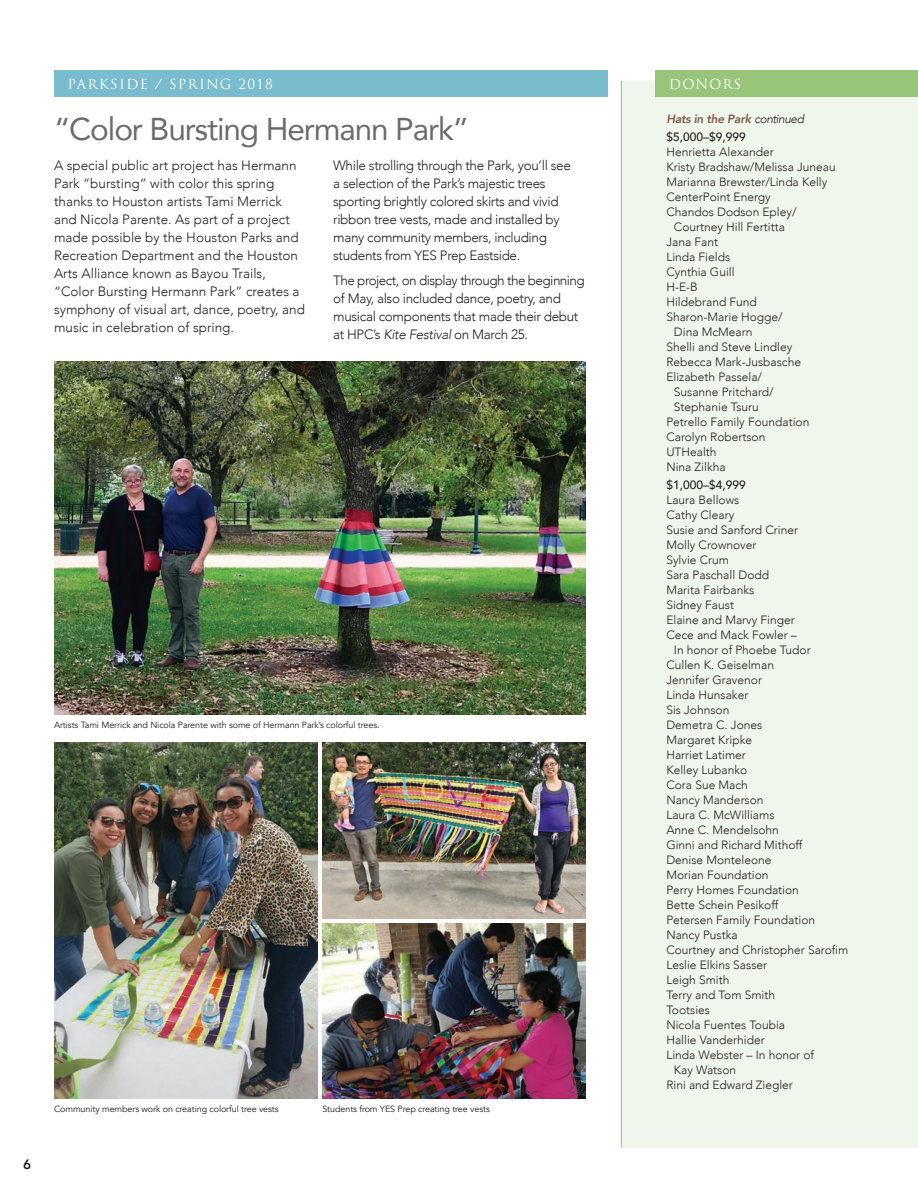
<style>
.page{position:relative;width:918px;height:1188px;background:#fff}
.page>*{position:absolute;margin:0;border:0;box-sizing:border-box;transform-origin:0 0}
.t1{font:31.5px "Avenir";letter-spacing:-.035em;color:#6b6b6e}
.t2{font:300 13.5px/18px "Avenir";letter-spacing:-.025em;color:#231f20}
.t3{font:300 13.5px/18px "Avenir";color:#231f20}
.t4{font:13.5px "Trajan Pro";letter-spacing:.09em;color:#fff}
.Donor_Category{font:800 13.5px "Avenir";color:#231f20}
.List_Donor_Style{font:300 12px/15px "Avenir";color:#231f20}
.List_Donor_Style-2{font:500 12px "Avenir";color:#231f20}
.Donor_Category-2{font:italic 800 12px "Avenir";letter-spacing:-.025em;color:#805f4e}
.t5{font:9px "Avenir";letter-spacing:-.01em;color:#231f20}
.s1{font-style:italic}
.s2{font-weight:300;color:#231f20}
</style>
<div class="page">
<div style="left:54px;top:71px;width:554px;height:26px;background:#78bcce"></div>
<div style="left:621px;top:81px;width:297px;height:1067px;background:#eff6eb"></div>
<div style="left:655px;top:71px;width:263px;height:26px;background:#99c57b"></div>
<hr style="left:621px;top:81px;width:1px;height:1067px;background:#99c57b">
<img style="left:54px;top:361px;width:531px;height:353px">
<img style="left:54px;top:743px;width:263px;height:356px">
<img style="left:322px;top:923px;width:263px;height:176px">
<img style="left:322px;top:743px;width:263px;height:175px">
<p class="t4" style="left:68px;top:75px;width:207px">PARKSIDE / SPRING 2018</p>
<p class="t1" style="left:54px;top:103px;width:417px">“Color Bursting Hermann Park”</p>
<p class="t3" style="left:54px;top:156px;width:252px">A special public art project has Hermann Park “bursting” with color this spring thanks to Houston artists Tami Merrick and Nicola Parente. As part of a project made possible by the Houston Parks and Recreation Department and the Houston Arts Alliance known as Bayou Trails, “Color Bursting Hermann Park” creates a symphony of visual art, dance, poetry, and music in celebration of spring.</p>
<p class="t2" style="left:333px;top:156px;width:239px">While strolling through the Park, you’ll see a selection of the Park’s majestic trees sporting brightly colored skirts and vivid ribbon tree vests, made and installed by many community members, including students from YES Prep Eastside.</p>
<p class="t2" style="left:333px;top:271px;width:253px">The project, on display through the beginning of May, also included dance, poetry, and musical components that made their debut at HPC’s <span class="s1">Kite Festival</span> on March 25.</p>
<p class="t5" style="left:54px;top:719px;width:327px">Artists Tami Merrick and Nicola Parente with some of Hermann Park’s colorful trees.</p>
<p class="Donor_Category" style="left:23px;top:1152px;width:9px">6</p>
<p class="t5" style="left:54px;top:1104px;width:226px">Community members work on creating colorful tree vests</p>
<p class="t5" style="left:322px;top:1104px;width:169px">Students from YES Prep creating tree vests</p>
<p class="t4" style="left:669px;top:75px;width:74px">DONORS</p>
<p class="Donor_Category-2" style="left:666px;top:112px;width:139px">Hats in the Park <span class="s2">continued</span></p>
<p class="List_Donor_Style-2" style="left:666px;top:127px;width:81px">$5,000–$9,999</p>
<p class="List_Donor_Style" style="left:666px;top:145px;width:109px">Henrietta Alexander</p>
<p class="List_Donor_Style" style="left:666px;top:160px;width:171px">Kristy Bradshaw/Melissa Juneau</p>
<p class="List_Donor_Style" style="left:666px;top:175px;width:162px">Marianna Brewster/Linda Kelly</p>
<p class="List_Donor_Style" style="left:666px;top:190px;width:106px">CenterPoint Energy</p>
<p class="List_Donor_Style" style="left:666px;top:205px;width:132px;text-align:center">Chandos Dodson Epley/<br>Courtney Hill Fertitta</p>
<p class="List_Donor_Style" style="left:666px;top:235px;width:53px">Jana Fant</p>
<p class="List_Donor_Style" style="left:666px;top:250px;width:65px">Linda Fields</p>
<p class="List_Donor_Style" style="left:666px;top:265px;width:70px">Cynthia Guill</p>
<p class="List_Donor_Style" style="left:666px;top:280px;width:33px">H-E-B</p>
<p class="List_Donor_Style" style="left:666px;top:295px;width:92px">Hildebrand Fund</p>
<p class="List_Donor_Style" style="left:674px;top:310px;width:110px;text-indent:-8px">Sharon-Marie Hogge/<br>Dina McMearn</p>
<p class="List_Donor_Style" style="left:666px;top:340px;width:127px">Shelli and Steve Lindley</p>
<p class="List_Donor_Style" style="left:666px;top:355px;width:136px">Rebecca Mark-Jusbasche</p>
<p class="List_Donor_Style" style="left:674px;top:370px;width:101px;text-indent:-8px">Elizabeth Passela/<br>Susanne Pritchard/<br>Stephanie Tsuru</p>
<p class="List_Donor_Style" style="left:666px;top:415px;width:144px">Petrello Family Foundation</p>
<p class="List_Donor_Style" style="left:666px;top:430px;width:100px">Carolyn Robertson</p>
<p class="List_Donor_Style" style="left:666px;top:445px;width:52px">UTHealth</p>
<p class="List_Donor_Style" style="left:666px;top:460px;width:61px">Nina Zilkha</p>
<p class="List_Donor_Style-2" style="left:666px;top:475px;width:81px">$1,000–$4,999</p>
<p class="List_Donor_Style" style="left:666px;top:493px;width:74px">Laura Bellows</p>
<p class="List_Donor_Style" style="left:666px;top:508px;width:69px">Cathy Cleary</p>
<p class="List_Donor_Style" style="left:666px;top:523px;width:133px">Susie and Sanford Criner</p>
<p class="List_Donor_Style" style="left:666px;top:538px;width:92px">Molly Crownover</p>
<p class="List_Donor_Style" style="left:666px;top:553px;width:64px">Sylvie Crum</p>
<p class="List_Donor_Style" style="left:666px;top:568px;width:104px">Sara Paschall Dodd</p>
<p class="List_Donor_Style" style="left:666px;top:583px;width:90px">Marita Fairbanks</p>
<p class="List_Donor_Style" style="left:666px;top:598px;width:69px">Sidney Faust</p>
<p class="List_Donor_Style" style="left:666px;top:613px;width:130px">Elaine and Marvy Finger</p>
<p class="List_Donor_Style" style="left:674px;top:628px;width:138px;text-indent:-8px">Cece and Mack Fowler –<br>In honor of Phoebe Tudor</p>
<p class="List_Donor_Style" style="left:666px;top:658px;width:109px">Cullen K. Geiselman</p>
<p class="List_Donor_Style" style="left:666px;top:673px;width:97px">Jennifer Gravenor</p>
<p class="List_Donor_Style" style="left:666px;top:688px;width:84px">Linda Hunsaker</p>
<p class="List_Donor_Style" style="left:666px;top:703px;width:64px">Sis Johnson</p>
<p class="List_Donor_Style" style="left:666px;top:718px;width:97px">Demetra C. Jones</p>
<p class="List_Donor_Style" style="left:666px;top:733px;width:87px">Margaret Kripke</p>
<p class="List_Donor_Style" style="left:666px;top:748px;width:81px">Harriet Latimer</p>
<p class="List_Donor_Style" style="left:666px;top:763px;width:82px">Kelley Lubanko</p>
<p class="List_Donor_Style" style="left:666px;top:778px;width:83px">Cora Sue Mach</p>
<p class="List_Donor_Style" style="left:666px;top:793px;width:99px">Nancy Manderson</p>
<p class="List_Donor_Style" style="left:666px;top:808px;width:110px">Laura C. McWilliams</p>
<p class="List_Donor_Style" style="left:666px;top:823px;width:114px">Anne C. Mendelsohn</p>
<p class="List_Donor_Style" style="left:666px;top:838px;width:138px">Ginni and Richard Mithoff</p>
<p class="List_Donor_Style" style="left:666px;top:853px;width:107px">Denise Monteleone</p>
<p class="List_Donor_Style" style="left:666px;top:868px;width:104px">Morian Foundation</p>
<p class="List_Donor_Style" style="left:666px;top:883px;width:134px">Perry Homes Foundation</p>
<p class="List_Donor_Style" style="left:666px;top:898px;width:113px">Bette Schein Pesikoff</p>
<p class="List_Donor_Style" style="left:666px;top:913px;width:150px">Petersen Family Foundation</p>
<p class="List_Donor_Style" style="left:666px;top:928px;width:73px">Nancy Pustka</p>
<p class="List_Donor_Style" style="left:666px;top:943px;width:183px">Courtney and Christopher Sarofim</p>
<p class="List_Donor_Style" style="left:666px;top:958px;width:102px">Leslie Elkins Sasser</p>
<p class="List_Donor_Style" style="left:666px;top:973px;width:65px">Leigh Smith</p>
<p class="List_Donor_Style" style="left:666px;top:988px;width:110px">Terry and Tom Smith</p>
<p class="List_Donor_Style" style="left:666px;top:1003px;width:45px">Tootsies</p>
<p class="List_Donor_Style" style="left:666px;top:1018px;width:120px">Nicola Fuentes Toubia</p>
<p class="List_Donor_Style" style="left:666px;top:1033px;width:100px">Hallie Vanderhider</p>
<p class="List_Donor_Style" style="left:674px;top:1048px;width:142px;text-indent:-8px">Linda Webster – In honor of<br>Kay Watson</p>
<p class="List_Donor_Style" style="left:666px;top:1078px;width:128px">Rini and Edward Ziegler</p>
</div>
